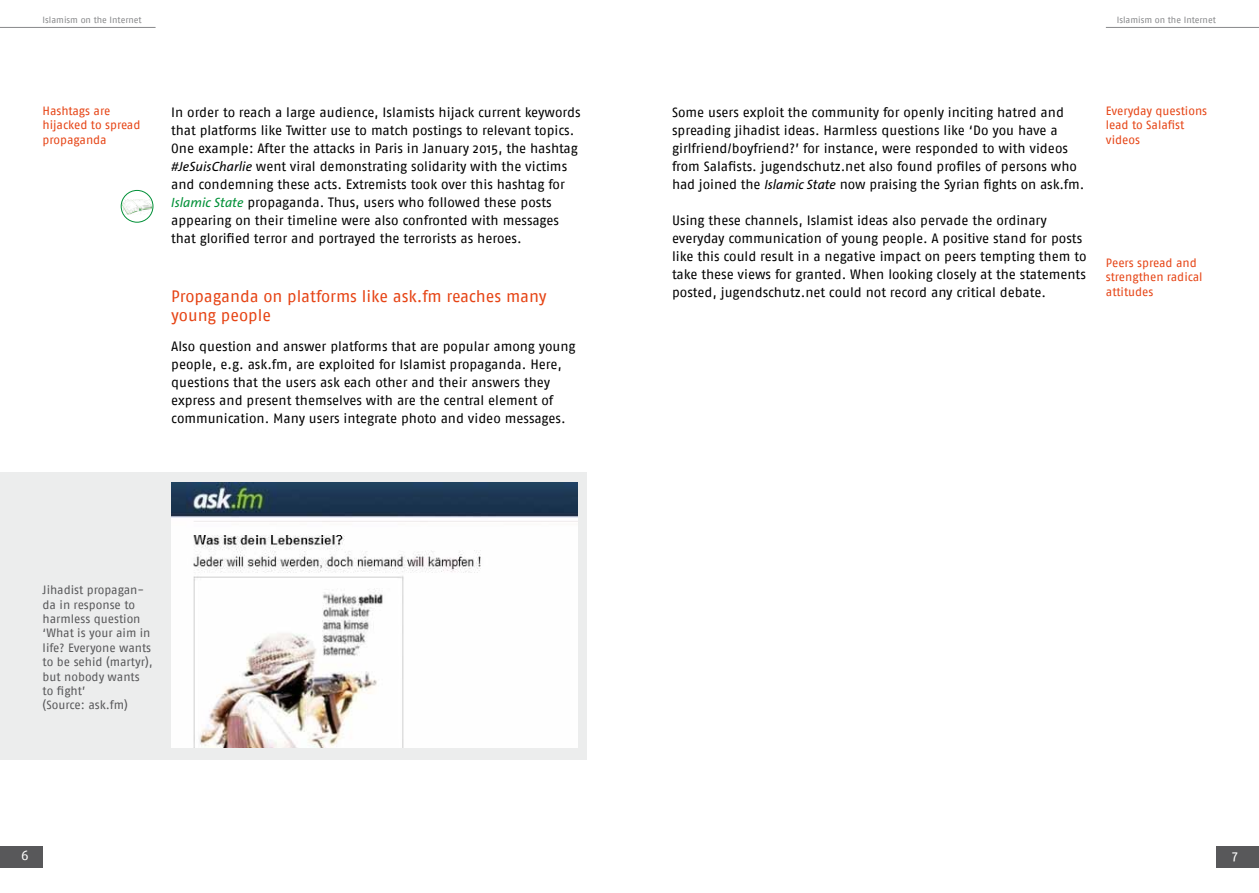
<style>
.page{position:relative;width:1259px;height:893px;background:#fff}
.page>*{position:absolute;margin:0;border:0;box-sizing:border-box;transform-origin:0 0}
.t1{font:16.5px/19.8px "Fago No";letter-spacing:-.005em;color:#e64415}
.t2{font:13.5px/18px "Fago No";letter-spacing:-.005em;color:#000}
.t3{font:13.5px "Fago No";color:#fff}
.t4{font:12px/14.4px "Fago No";letter-spacing:-.005em;color:#58585a}
.t5{font:12px/14.4px "Fago No";letter-spacing:-.005em;color:#e64415}
.t6{font:9px "Fago No";letter-spacing:-.005em;color:#87888a}
.s1{font-family:"The Sans OT5 Plain";font-style:italic}
.s2{font-family:"The Sans OT5 Plain";font-style:italic;color:#009037}
</style>
<div class="page">
<div style="left:0;top:846px;width:43px;height:21px;background:#58585a"></div>
<div style="left:1216px;top:846px;width:43px;height:21px;background:#58585a"></div>
<div style="left:0;top:472px;width:587px;height:287px;background:#eceded"></div>
<img style="left:171px;top:483px;width:406px;height:265px">
<hr style="left:0;top:27px;width:156px;height:1px;background:#87888a">
<hr style="left:1106px;top:27px;width:153px;height:1px;background:#87888a">
<svg style="left:121px;top:190px;width:32px;height:32px"></svg>
<img style="left:122px;top:199px;width:30px;height:16px">
<div style="left:121px;top:190px;width:32px;height:32px;border:1px solid #009037;border-radius:50%"></div>
<p class="t6" style="left:43px;top:15px;width:101px">Islamism on the Internet</p>
<p class="t6" style="left:1116px;top:15px;width:101px">Islamism on the Internet</p>
<p class="t5" style="left:43px;top:103px;width:99px">Hashtags are hijacked to spread propaganda</p>
<p class="t2" style="left:171px;top:103px;width:411px">In order to reach a large audience, Islamists hijack current keywords that platforms like Twitter use to match postings to relevant topics.<br>One example: After the attacks in Paris in January 2015, the hashtag <span class="s1">#JeSuisCharlie</span> went viral demonstrating solidarity with the victims and condemning these acts. Extremists took over this hashtag for <span class="s2">Islamic State</span> propaganda. Thus, users who followed these posts appearing on their timeline were also confronted with messages that glorified terror and portrayed the terrorists as heroes.</p>
<p class="t1" style="left:171px;top:286px;width:377px">Propaganda on platforms like ask.fm reaches many young people</p>
<p class="t2" style="left:171px;top:337px;width:406px">Also question and answer platforms that are popular among young people, e.g. ask.fm, are exploited for Islamist propaganda. Here, questions that the users ask each other and their answers they express and present themselves with are the central element of communication. Many users integrate photo and video messages.</p>
<p class="t2" style="left:672px;top:103px;width:414px">Some users exploit the community for openly inciting hatred and spreading jihadist ideas. Harmless questions like ‘Do you have a girlfriend/boyfriend?’ for instance, were responded to with videos from Salafists. jugendschutz.net also found profiles of persons who had joined the <span class="s1">Islamic State</span> now praising the Syrian fights on ask.fm.</p>
<p class="t2" style="left:672px;top:211px;width:416px">Using these channels, Islamist ideas also pervade the ordinary everyday communication of young people. A positive stand for posts like this could result in a negative impact on peers tempting them to take these views for granted. When looking closely at the statements posted, jugendschutz.net could not record any critical debate.</p>
<p class="t5" style="left:1106px;top:103px;width:103px">Everyday questions lead to Salafist videos</p>
<p class="t5" style="left:1106px;top:255px;width:98px">Peers spread and strengthen radical attitudes</p>
<p class="t4" style="left:43px;top:583px;width:112px">Jihadist propagan&shy;da in response to harmless question ‘What is your aim in life? Everyone wants to be sehid (martyr), but nobody wants to fight’<br>(Source: ask.fm)</p>
<p class="t3" style="left:21px;top:847px;width:9px">6</p>
<p class="t3" style="left:1232px;top:847px;width:7px">7</p>
</div>
